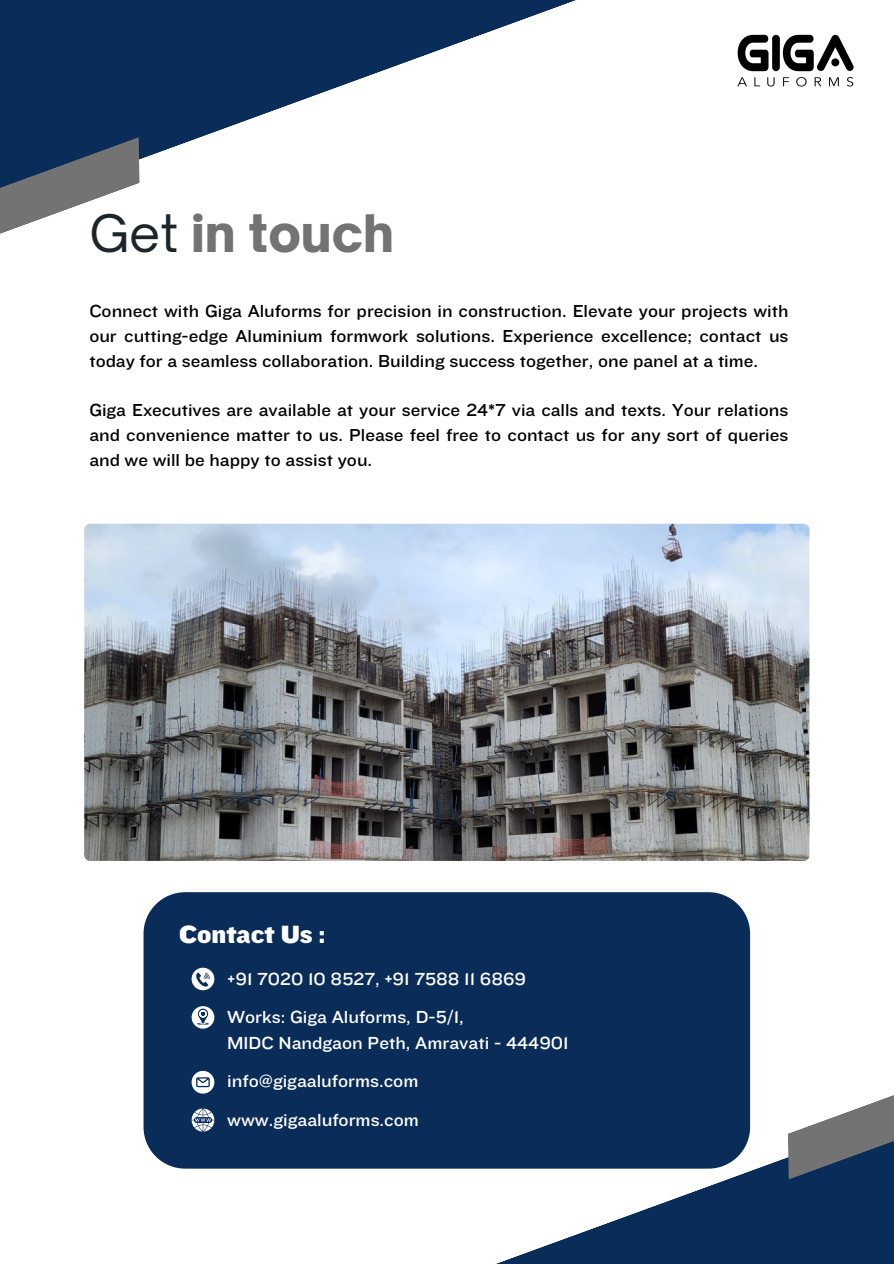
<style>
.page{position:relative;width:894px;height:1264px;background:#fff}
.page>*{position:absolute;margin:0;border:0;box-sizing:border-box;transform-origin:0 0}
.t1{font:900 49.5px "Open Sauce One";color:#737373}
.t2{font:25.95px "Knockout 72";color:#fff}
.t3{font:18.15px "Knockout 32";color:#fff}
.t4{font:18px/24.8px "Knockout 32";color:#000;text-align:justify}
.s1{font-weight:400;color:#1c262a}
</style>
<div class="page">
<img style="left:84px;top:524px;width:725px;height:336px;border-radius:6px">
<svg style="left:469px;top:1030px;width:424px;height:233px"></svg>
<svg style="left:787px;top:1081px;width:106px;height:98px"></svg>
<img style="left:737px;top:34px;width:117px;height:53px">
<svg style="left:0;top:0;width:576px;height:183px;fill:#0a2c59"></svg>
<svg style="left:0;top:137px;width:139px;height:97px"></svg>
<div style="left:143px;top:892px;width:606px;height:276px;background:#0a2c59;border-radius:42px"></div>
<svg style="left:191px;top:967px;width:23px;height:23px"></svg>
<svg style="left:191px;top:1108px;width:23px;height:23px"></svg>
<svg style="left:191px;top:1006px;width:23px;height:22px"></svg>
<svg style="left:191px;top:1070px;width:23px;height:23px"></svg>
<p class="t1" style="left:89px;top:203px;width:306px"><span class="s1">Get</span> in touch</p>
<p class="t4" style="left:89px;top:298px;width:700px">Connect with Giga Aluforms for precision in construction. Elevate your projects with our cutting-edge Aluminium formwork solutions. Experience excellence; contact us today for a seamless collaboration. Building success together, one panel at a time.</p>
<p class="t4" style="left:89px;top:397px;width:700px">Giga Executives are available at your service 24*7 via calls and texts. Your relations and convenience matter to us. Please feel free to contact us for any sort of queries and we will be happy to assist you.</p>
<h2 class="t2" style="left:179px;top:918px;width:147px">Contact Us :</h2>
<p class="t3" style="left:227px;top:967px;width:300px">+91 7020 10 8527, +91 7588 11 6869</p>
<p class="t3" style="left:227px;top:1005px;width:238px">Works: Giga Aluforms, D-5/1,</p>
<p class="t3" style="left:227px;top:1031px;width:343px">MIDC Nandgaon Peth, Amravati - 444901</p>
<p class="t3" style="left:227px;top:1069px;width:193px">info@gigaaluforms.com</p>
<p class="t3" style="left:227px;top:1108px;width:193px">www.gigaaluforms.com</p>
</div>
